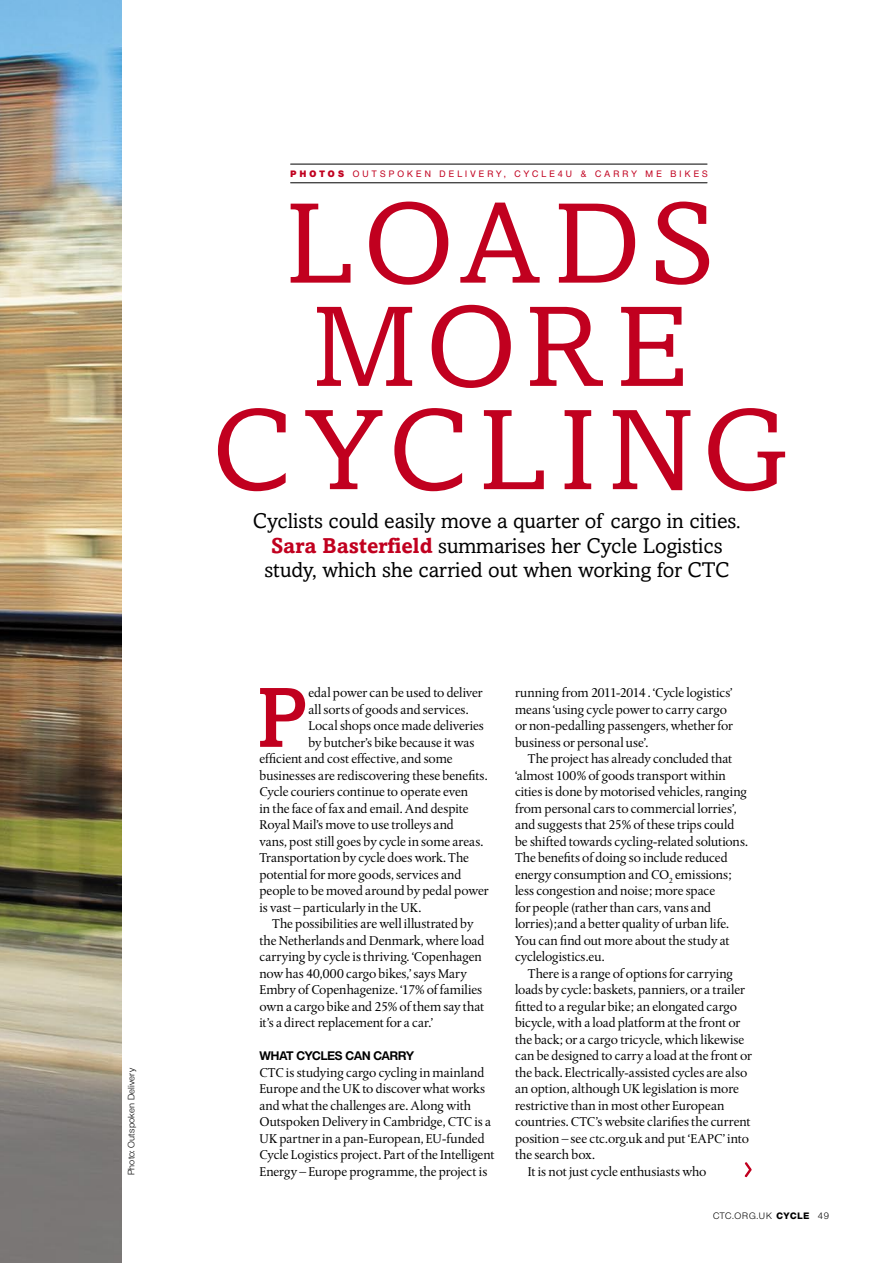
<style>
.page{position:relative;width:893px;height:1263px;background:#fff}
.page>*{position:absolute;margin:0;border:0;box-sizing:border-box;transform-origin:0 0}
._2ndPara{font:115.2px/103.2px "Amasis";letter-spacing:.075em;color:#c1001f;text-align:center;scale:1.04 1}
._2ndPara-2{font:500 85.2px "Amasis";color:#c1001f}
.Strap{font:21.45px/24.3px "Amasis";color:#000;text-align:center}
._2ndPara-3{font:13.5px/16.5px "Albertina";letter-spacing:-.01em;color:#000}
.t1{font:700 12px "Olnova";letter-spacing:.005em;color:#000}
.t2{font:500 9px "Olnova";letter-spacing:.36em;color:#c1001f}
.Pic_caption{font:9px "Olnova";letter-spacing:.025em;color:#000}
.Pic_caption-2{font:9px "Olnova";letter-spacing:.1em;color:#000}
.s1{font-weight:800}
.s2{font-weight:700;color:#c1001f}
</style>
<div class="page">
<img style="left:0;top:0;width:121px;height:1263px">
<hr style="left:291px;top:182px;width:416px;height:1px;background:#000">
<hr style="left:291px;top:164px;width:416px;height:1px;background:#000">
<svg style="left:744px;top:1163px;width:8px;height:15px"></svg>
<p class="Pic_caption" style="left:126px;top:1175px;width:109px;rotate:-90deg">Photo: Outspoken Delivery</p>
<p class="t2" style="left:291px;top:168px;width:419px"><span class="s1">PHOTOS</span> OUTSPOKEN DELIVERY, CYCLE4U &amp; CARRY ME BIKES</p>
<p class="_2ndPara" style="left:212px;top:192px;width:555px">Loads more cycling</p>
<p class="Strap" style="left:253px;top:509px;width:490px">Cyclists could easily move a quarter of cargo in cities.<br><span class="s2">Sara Basterfield</span> summarises her Cycle Logistics study, which she carried out when working for CTC</p>
<p class="_2ndPara-2" style="left:256px;top:667px;width:54px">P</p>
<p class="_2ndPara-3" style="left:308px;top:685px;width:176px">edal power can be used to deliver</p>
<p class="_2ndPara-3" style="left:308px;top:701px;width:162px">all sorts of goods and services.</p>
<p class="_2ndPara-3" style="left:308px;top:718px;width:177px">Local shops once made deliveries</p>
<p class="_2ndPara-3" style="left:308px;top:734px;width:168px">by butcher’s bike because it was</p>
<p class="_2ndPara-3" style="left:259px;top:751px;width:195px">efficient and cost effective, and some</p>
<p class="_2ndPara-3" style="left:259px;top:767px;width:230px">businesses are rediscovering these benefits.</p>
<p class="_2ndPara-3" style="left:259px;top:784px;width:210px">Cycle couriers continue to operate even</p>
<p class="_2ndPara-3" style="left:259px;top:800px;width:211px">in the face of fax and email. And despite</p>
<p class="_2ndPara-3" style="left:259px;top:817px;width:196px">Royal Mail’s move to use trolleys and</p>
<p class="_2ndPara-3" style="left:259px;top:833px;width:225px">vans, post still goes by cycle in some areas.</p>
<p class="_2ndPara-3" style="left:259px;top:850px;width:211px">Transportation by cycle does work. The</p>
<p class="_2ndPara-3" style="left:259px;top:866px;width:203px">potential for more goods, services and</p>
<p class="_2ndPara-3" style="left:259px;top:883px;width:231px">people to be moved around by pedal power</p>
<p class="_2ndPara-3" style="left:259px;top:899px;width:163px">is vast – particularly in the UK.</p>
<p class="_2ndPara-3" style="left:259px;top:916px;width:227px;text-indent:13px">The possibilities are well illustrated by the Netherlands and Denmark, where load carrying by cycle is thriving. ‘Copenhagen now has 40,000 cargo bikes,’ says Mary Embry of Copenhagenize. ‘17% of families own a cargo bike and 25% of them say that it’s a direct replacement for a car.’</p>
<p class="t1" style="left:259px;top:1049px;width:156px">WHAT CYCLES CAN CARRY</p>
<p class="_2ndPara-3" style="left:259px;top:1064px;width:237px">CTC is studying cargo cycling in mainland Europe and the UK to discover what works and what the challenges are. Along with Outspoken Delivery in Cambridge, CTC is a UK partner in a pan-European, EU-funded Cycle Logistics project. Part of the Intelligent Energy – Europe programme, the project is</p>
<p class="_2ndPara-3" style="left:515px;top:685px;width:220px">running from 2011-2014 . ‘Cycle logistics’ means ‘using cycle power to carry cargo or non-pedalling passengers, whether for business or personal use’.</p>
<p class="_2ndPara-3" style="left:515px;top:751px;width:234px;text-indent:13px">The project has already concluded that ‘almost 100% of goods transport within cities is done by motorised vehicles, ranging from personal cars to commercial lorries’, and suggests that 25% of these trips could be shifted towards cycling-related solutions.<br>The benefits of doing so include reduced energy consumption and CO<sub>2</sub> emissions; less congestion and noise; more space<br>for people (rather than cars, vans and lorries);and a better quality of urban life.<br>You can find out more about the study at cyclelogistics.eu.</p>
<p class="_2ndPara-3" style="left:515px;top:965px;width:239px;text-indent:13px">There is a range of options for carrying loads by cycle: baskets, panniers, or a trailer fitted to a regular bike; an elongated cargo bicycle, with a load platform at the front or the back; or a cargo tricycle, which likewise can be designed to carry a load at the front or the back. Electrically-assisted cycles are also an option, although UK legislation is more restrictive than in most other European countries. CTC’s website clarifies the current position – see ctc.org.uk and put ‘EAPC’ into the search box.</p>
<p class="_2ndPara-3" style="left:528px;top:1163px;width:180px">It is not just cycle enthusiasts who</p>
<p class="Pic_caption-2" style="left:713px;top:1210px;width:118px">CTC.ORG.UK <span class="s1">CYCLE</span> 49</p>
</div>
